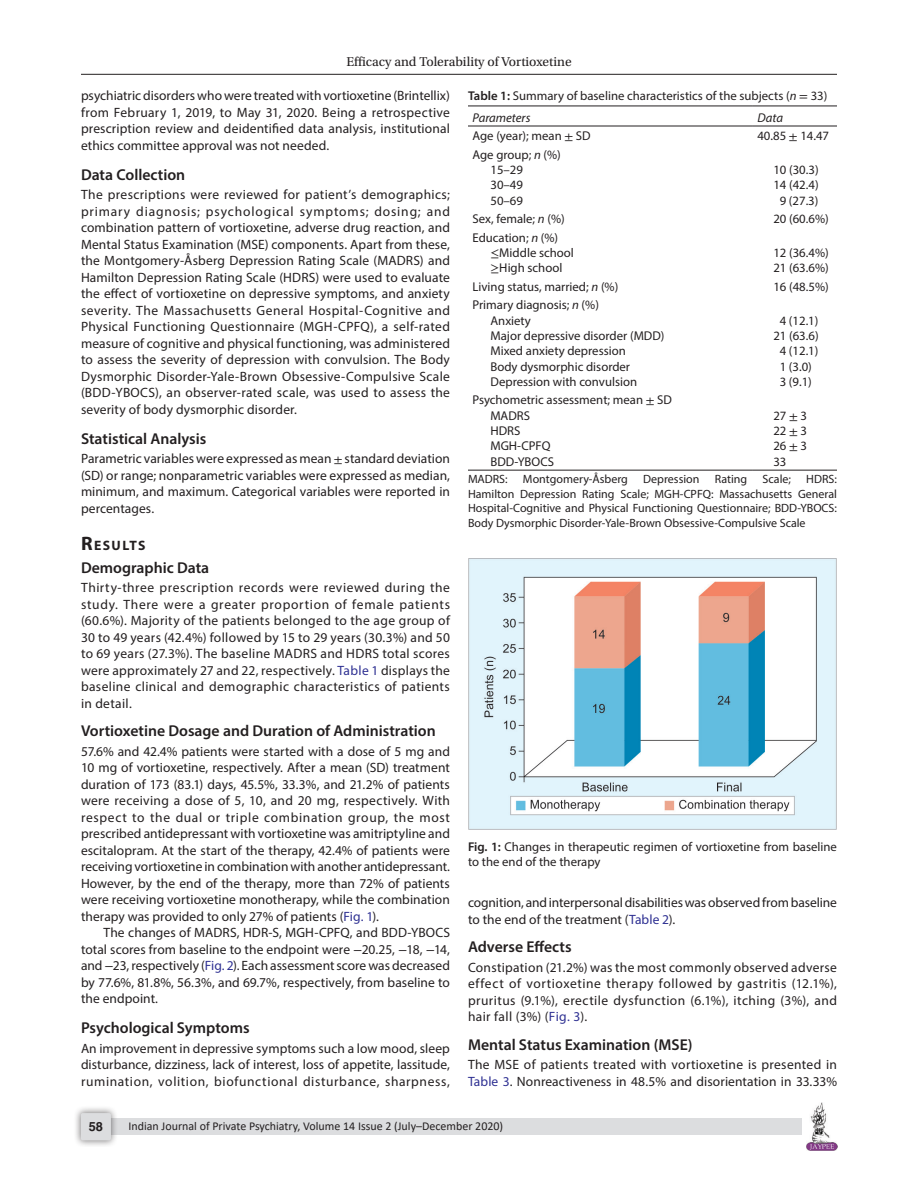
<style>
.page{position:relative;width:918px;height:1188px;background:#fff}
.page>*{position:absolute;margin:0;border:0;box-sizing:border-box;transform-origin:0 0}
.Head-2{font:600 15.75px "Myriad Pro";color:#231f20}
.Head-2-stk{font:600 15.75px "Myriad Pro";color:#231f20}
.Head-1{font:700 13.65px "Myriad Pro";letter-spacing:.105em;color:#231f20}
.Para-NoIndent{font:13.5px/16.5px "Myriad Pro";letter-spacing:.01em;color:#231f20;text-align:justify}
.Para-Indent{font:13.5px/16.5px "Myriad Pro";letter-spacing:.005em;color:#231f20;text-align:justify}
.t1{font:13.5px "Utopia Std";color:#231f20}
.TableBody{font:12.75px "Myriad Pro";color:#231f20}
.FigCaption{font:12.75px/15.3px "Myriad Pro";color:#231f20}
.TableCaption{font:12.75px "Myriad Pro";color:#231f20}
.TableHeader{font:italic 12.75px "Myriad Pro";color:#231f20}
.t2{font:700 12.75px "Helvetica LT Std";color:#231f20}
.TableFootNote{font:12px/14.4px "Myriad Pro";color:#231f20;text-align:justify}
.t3{font:12px "Calibri";color:#231f20}
.s1{font-family:"STIX General";font-size:12.75px}
.s2{font-size:19.5px}
.s3{color:#2e3092}
.s4{font-family:"STIX General"}
.s5{font-weight:600}
.s6{font-style:italic}
</style>
<div class="page">
<hr style="left:81px;top:74px;width:756px;height:1px;background:#231f20">
<img style="left:807px;top:1103px;width:30px;height:48px">
<div style="left:96px;top:1119px;width:706px;height:16px;background:#dcdddf"></div>
<div style="left:73px;top:1106px;width:45px;height:41px;background:#231f20;opacity:.61"></div>
<div style="left:81px;top:1113px;width:30px;height:27px;background:#dcdddf;border-radius:2px"></div>
<hr style="left:468px;top:106px;width:285px;height:1px;background:#231f20">
<hr style="left:753px;top:106px;width:84px;height:1px;background:#231f20">
<hr style="left:468px;top:126px;width:285px;height:1px;background:#231f20">
<hr style="left:753px;top:126px;width:84px;height:1px;background:#231f20">
<hr style="left:468px;top:470px;width:285px;height:1px;background:#231f20">
<hr style="left:753px;top:470px;width:84px;height:1px;background:#231f20">
<img style="left:468px;top:559px;width:369px;height:271px">
<p class="t1" style="left:346px;top:55px;width:227px">Efficacy and Tolerability of Vortioxetine</p>
<p class="Para-NoIndent" style="left:81px;top:87px;width:370px">psychiatric disorders who were treated with vortioxetine (Brintellix) from February 1, 2019, to May 31, 2020. Being a retrospective prescription review and deidentified data analysis, institutional ethics committee approval was not needed.</p>
<p class="Head-2" style="left:81px;top:164px;width:106px">Data Collection</p>
<p class="Para-NoIndent" style="left:81px;top:186px;width:371px">The prescriptions were reviewed for patient’s demographics; primary diagnosis; psychological symptoms; dosing; and combination pattern of vortioxetine, adverse drug reaction, and Mental Status Examination (MSE) components. Apart from these, the Montgomery-Åsberg Depression Rating Scale (MADRS) and Hamilton Depression Rating Scale (HDRS) were used to evaluate the effect of vortioxetine on depressive symptoms, and anxiety severity. The Massachusetts General Hospital-Cognitive and Physical Functioning Questionnaire (MGH-CPFQ), a self-rated measure of cognitive and physical functioning, was administered to assess the severity of depression with convulsion. The Body Dysmorphic Disorder-Yale-Brown Obsessive-Compulsive Scale (BDD-YBOCS), an observer-rated scale, was used to assess the severity of body dysmorphic disorder.</p>
<p class="Head-2" style="left:81px;top:428px;width:127px">Statistical Analysis</p>
<p class="Para-NoIndent" style="left:81px;top:450px;width:371px">Parametric variables were expressed as mean <span class="s1">±</span> standard deviation (SD) or range; nonparametric variables were expressed as median, minimum, and maximum. Categorical variables were reported in percentages.</p>
<p class="Head-1" style="left:81px;top:537px;width:66px"><span class="s2">R</span>ESULTS</p>
<p class="Head-2-stk" style="left:81px;top:557px;width:130px">Demographic Data</p>
<p class="Para-NoIndent" style="left:81px;top:579px;width:371px">Thirty-three prescription records were reviewed during the study. There were a greater proportion of female patients (60.6%). Majority of the patients belonged to the age group of 30 to 49 years (42.4%) followed by 15 to 29 years (30.3%) and 50 to 69 years (27.3%). The baseline MADRS and HDRS total scores were approximately 27 and 22, respectively. <span class="s3">Table 1</span> displays the baseline clinical and demographic characteristics of patients in detail.</p>
<p class="Head-2" style="left:81px;top:721px;width:356px">Vortioxetine Dosage and Duration of Administration</p>
<p class="Para-NoIndent" style="left:81px;top:743px;width:371px">57.6% and 42.4% patients were started with a dose of 5 mg and 10 mg of vortioxetine, respectively. After a mean (SD) treatment duration of 173 (83.1) days, 45.5%, 33.3%, and 21.2% of patients were receiving a dose of 5, 10, and 20 mg, respectively. With respect to the dual or triple combination group, the most prescribed antidepressant with vortioxetine was amitriptyline and escitalopram. At the start of the therapy, 42.4% of patients were receiving vortioxetine in combination with another antidepressant.<br>However, by the end of the therapy, more than 72% of patients were receiving vortioxetine monotherapy, while the combination therapy was provided to only 27% of patients (<span class="s3">Fig. 1</span>).</p>
<p class="Para-Indent" style="left:81px;top:924px;width:371px;text-indent:22px">The changes of MADRS, HDR-S, MGH-CPFQ, and BDD-YBOCS total scores from baseline to the endpoint were <span class="s4">−</span>20.25, <span class="s4">−</span>18, <span class="s4">−</span>14, and <span class="s4">−</span>23, respectively (<span class="s3">Fig. 2</span>). Each assessment score was decreased by 77.6%, 81.8%, 56.3%, and 69.7%, respectively, from baseline to the endpoint.</p>
<p class="Head-2" style="left:81px;top:1018px;width:170px">Psychological Symptoms</p>
<p class="Para-NoIndent" style="left:81px;top:1040px;width:371px">An improvement in depressive symptoms such a low mood, sleep disturbance, dizziness, lack of interest, loss of appetite, lassitude, rumination, volition, biofunctional disturbance, sharpness,</p>
<p class="TableCaption" style="left:468px;top:87px;width:361px"><span class="s5">Table 1:</span> Summary of baseline characteristics of the subjects (<span class="s6">n</span> <span class="s4">=</span> 33)</p>
<p class="TableHeader" style="left:472px;top:109px;width:59px">Parameters</p>
<p class="TableHeader" style="left:757px;top:109px;width:27px">Data</p>
<p class="TableBody" style="left:472px;top:128px;width:120px">Age (year); mean <span class="s4">±</span> SD</p>
<p class="TableBody" style="left:757px;top:128px;width:73px">40.85 <span class="s4">±</span> 14.47</p>
<p class="TableBody" style="left:473px;top:146px;width:90px">Age group; <span class="s6">n</span> (%)</p>
<p class="TableBody" style="left:491px;top:162px;width:34px">15–29</p>
<p class="TableBody" style="left:491px;top:177px;width:34px">30–49</p>
<p class="TableBody" style="left:491px;top:192px;width:34px">50–69</p>
<p class="TableBody" style="left:773px;top:162px;width:47px">10 (30.3)</p>
<p class="TableBody" style="left:773px;top:177px;width:47px">14 (42.4)</p>
<p class="TableBody" style="left:780px;top:192px;width:40px">9 (27.3)</p>
<p class="TableBody" style="left:473px;top:211px;width:94px">Sex, female; <span class="s6">n</span> (%)</p>
<p class="TableBody" style="left:773px;top:211px;width:57px">20 (60.6%)</p>
<p class="TableBody" style="left:473px;top:230px;width:87px">Education; <span class="s6">n</span> (%)</p>
<p class="TableBody" style="left:491px;top:245px;width:85px"><span class="s4">≤</span>Middle school</p>
<p class="TableBody" style="left:491px;top:260px;width:73px"><span class="s4">≥</span>High school</p>
<p class="TableBody" style="left:773px;top:245px;width:57px">12 (36.4%)</p>
<p class="TableBody" style="left:773px;top:260px;width:57px">21 (63.6%)</p>
<p class="TableBody" style="left:473px;top:279px;width:147px">Living status, married; <span class="s6">n</span> (%)</p>
<p class="TableBody" style="left:773px;top:279px;width:57px">16 (48.5%)</p>
<p class="TableBody" style="left:473px;top:297px;width:128px">Primary diagnosis; <span class="s6">n</span> (%)</p>
<p class="TableBody" style="left:491px;top:313px;width:42px">Anxiety</p>
<p class="TableBody" style="left:491px;top:328px;width:175px">Major depressive disorder (MDD)</p>
<p class="TableBody" style="left:491px;top:343px;width:137px">Mixed anxiety depression</p>
<p class="TableBody" style="left:491px;top:358px;width:141px">Body dysmorphic disorder</p>
<p class="TableBody" style="left:491px;top:374px;width:148px">Depression with convulsion</p>
<p class="TableBody" style="left:780px;top:313px;width:40px">4 (12.1)</p>
<p class="TableBody" style="left:773px;top:328px;width:47px">21 (63.6)</p>
<p class="TableBody" style="left:780px;top:343px;width:40px">4 (12.1)</p>
<p class="TableBody" style="left:780px;top:358px;width:34px">1 (3.0)</p>
<p class="TableBody" style="left:780px;top:374px;width:34px">3 (9.1)</p>
<p class="TableBody" style="left:473px;top:392px;width:201px">Psychometric assessment; mean <span class="s4">±</span> SD</p>
<p class="TableBody" style="left:491px;top:408px;width:41px">MADRS</p>
<p class="TableBody" style="left:491px;top:423px;width:31px">HDRS</p>
<p class="TableBody" style="left:491px;top:438px;width:62px">MGH-CPFQ</p>
<p class="TableBody" style="left:491px;top:453px;width:65px">BDD-YBOCS</p>
<p class="TableBody" style="left:773px;top:408px;width:35px">27 <span class="s4">±</span> 3</p>
<p class="TableBody" style="left:773px;top:423px;width:35px">22 <span class="s4">±</span> 3</p>
<p class="TableBody" style="left:773px;top:438px;width:35px">26 <span class="s4">±</span> 3</p>
<p class="TableBody" style="left:773px;top:453px;width:15px">33</p>
<p class="TableFootNote" style="left:468px;top:472px;width:41px">MADRS:</p>
<p class="TableFootNote" style="left:523px;top:472px;width:106px">Montgomery-Åsberg</p>
<p class="TableFootNote" style="left:643px;top:472px;width:58px">Depression</p>
<p class="TableFootNote" style="left:715px;top:472px;width:34px">Rating</p>
<p class="TableFootNote" style="left:763px;top:472px;width:30px">Scale;</p>
<p class="TableFootNote" style="left:468px;top:472px;width:370px;text-indent:338px">HDRS:<br>Hamilton Depression Rating Scale; MGH-CPFQ: Massachusetts General Hospital-Cognitive and Physical Functioning Questionnaire; BDD-YBOCS:<br>Body Dysmorphic Disorder-Yale-Brown Obsessive-Compulsive Scale</p>
<p class="FigCaption" style="left:468px;top:839px;width:371px"><span class="s5">Fig. 1:</span> Changes in therapeutic regimen of vortioxetine from baseline to the end of the therapy</p>
<p class="Para-NoIndent" style="left:468px;top:894px;width:370px">cognition, and interpersonal disabilities was observed from baseline to the end of the treatment (<span class="s3">Table 2</span>).</p>
<p class="Head-2" style="left:468px;top:937px;width:105px">Adverse Effects</p>
<p class="Para-NoIndent" style="left:468px;top:959px;width:370px">Constipation (21.2%) was the most commonly observed adverse effect of vortioxetine therapy followed by gastritis (12.1%), pruritus (9.1%), erectile dysfunction (6.1%), itching (3%), and hair fall (3%) (<span class="s3">Fig. 3</span>).</p>
<p class="Head-2" style="left:468px;top:1034px;width:226px">Mental Status Examination (MSE)</p>
<p class="Para-NoIndent" style="left:468px;top:1056px;width:371px">The MSE of patients treated with vortioxetine is presented in<br><span class="s3">Table 3</span>. Nonreactiveness in 48.5% and disorientation in 33.33%</p>
<p class="t2" style="left:89px;top:1119px;width:16px">58</p>
<p class="t3" style="left:128px;top:1117px;width:376px">Indian Journal of Private Psychiatry, Volume 14 Issue 2 (July–December 2020)</p>
</div>
